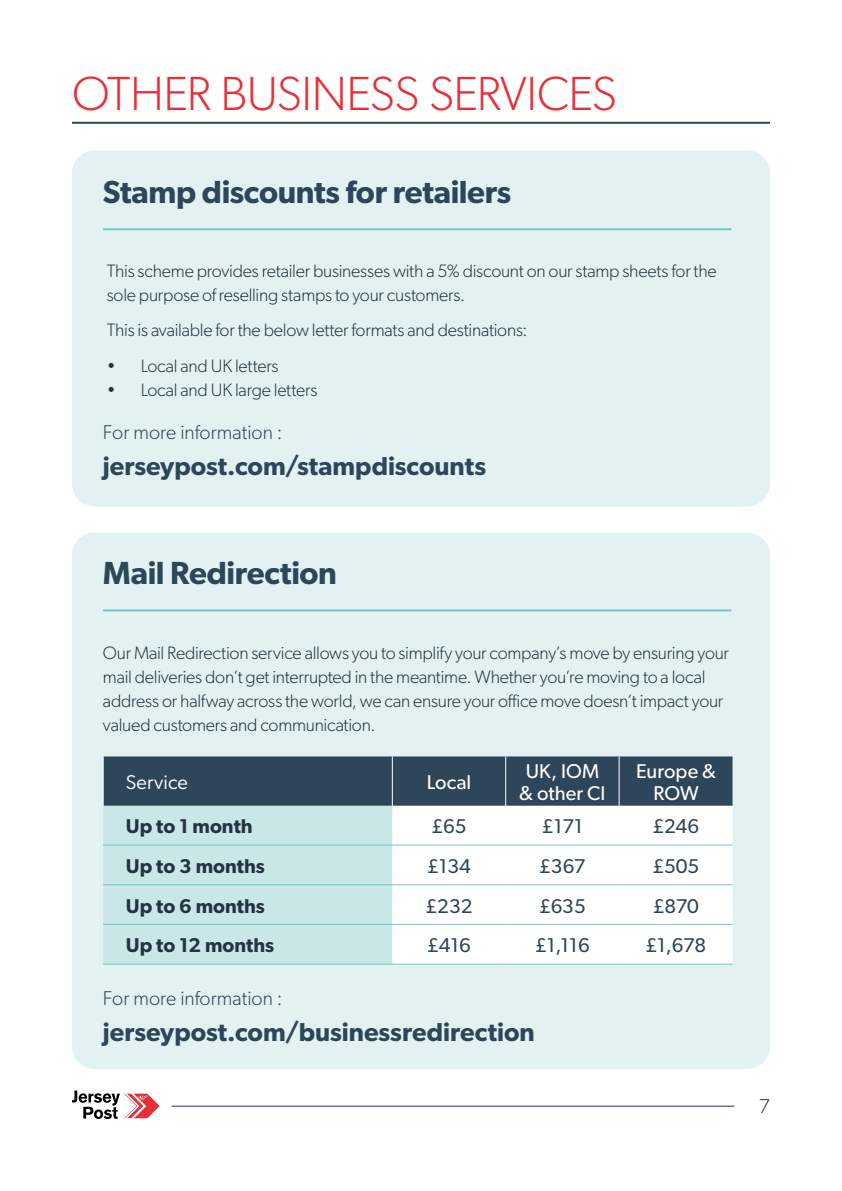
<style>
.page{position:relative;width:842px;height:1191px;background:#fff}
.page>*{position:absolute;margin:0;border:0;box-sizing:border-box;transform-origin:0 0}
.t1{font:300 48px "Gibson";letter-spacing:-.015em;color:#e73039}
.t2{font:600 32px "Gibson";letter-spacing:-.01em;color:#2e4659}
.t3{font:600 26px "Gibson";color:#2e4659}
.t4{font:20px "Gibson";color:#2e4659}
.t5{font:600 20px "Gibson";color:#223441}
.t6{font:300 20px "Gibson";letter-spacing:.005em;color:#2e4659}
.t7{font:20px/22px "Gibson";letter-spacing:.005em;color:#fff;text-align:center}
.t8{font:20px "Gibson";letter-spacing:.005em;color:#fff}
.t9{font:300 20px "Gibson";color:#223441}
.t10{font:300 18px/24px "Gibson";letter-spacing:-.015em;color:#223441}
</style>
<div class="page">
<svg style="left:72px;top:1090px;width:88px;height:29px"></svg>
<hr style="left:171px;top:1105px;width:563px;height:1px;background:#223441">
<hr style="left:72px;top:122px;width:698px;height:2px;background:#2e4659">
<div style="left:72px;top:150px;width:698px;height:356px;background:#e2f2f2;border-radius:23px"></div>
<div style="left:72px;top:532px;width:698px;height:537px;background:#e2f2f2;border-radius:23px"></div>
<hr style="left:103px;top:228px;width:628px;height:2px;background:#75c6c7">
<hr style="left:103px;top:609px;width:628px;height:2px;background:#75c6c7">
<div style="left:104px;top:756px;width:628px;height:50px;background:#2e4659"></div>
<div style="left:103px;top:806px;width:289px;height:157px;background:#cae7e7"></div>
<div style="left:392px;top:806px;width:340px;height:157px;background:#fff"></div>
<hr style="left:103px;top:756px;width:1px;height:50px;background:#fff">
<hr style="left:392px;top:844px;width:114px;height:1px;background:#75c6c7">
<hr style="left:506px;top:844px;width:113px;height:1px;background:#75c6c7">
<hr style="left:619px;top:844px;width:113px;height:1px;background:#75c6c7">
<hr style="left:392px;top:884px;width:114px;height:1px;background:#75c6c7">
<hr style="left:506px;top:884px;width:113px;height:1px;background:#75c6c7">
<hr style="left:619px;top:884px;width:113px;height:1px;background:#75c6c7">
<hr style="left:392px;top:924px;width:114px;height:1px;background:#75c6c7">
<hr style="left:506px;top:924px;width:113px;height:1px;background:#75c6c7">
<hr style="left:619px;top:924px;width:113px;height:1px;background:#75c6c7">
<hr style="left:392px;top:963px;width:114px;height:1px;background:#75c6c7">
<hr style="left:506px;top:963px;width:113px;height:1px;background:#75c6c7">
<hr style="left:619px;top:963px;width:113px;height:1px;background:#75c6c7">
<hr style="left:392px;top:756px;width:1px;height:50px;background:#fff">
<hr style="left:505px;top:756px;width:1px;height:50px;background:#fff">
<hr style="left:619px;top:756px;width:1px;height:50px;background:#fff">
<hr style="left:103px;top:844px;width:289px;height:1px;background:#75c6c7">
<hr style="left:103px;top:884px;width:289px;height:1px;background:#75c6c7">
<hr style="left:103px;top:924px;width:289px;height:1px;background:#75c6c7">
<hr style="left:103px;top:963px;width:289px;height:1px;background:#75c6c7">
<h1 class="t1" style="left:72px;top:65px;width:546px">OTHER BUSINESS SERVICES</h1>
<h2 class="t2" style="left:103px;top:173px;width:410px">Stamp discounts for retailers</h2>
<p class="t10" style="left:107px;top:258px;width:611px">This scheme provides retailer businesses with a 5% discount on our stamp sheets for the sole purpose of reselling stamps to your customers.</p>
<p class="t10" style="left:107px;top:318px;width:422px">This is available for the below letter formats and destinations:</p>
<p class="t10" style="left:107px;top:353px;width:173px">• Local and UK letters</p>
<p class="t10" style="left:107px;top:377px;width:212px">• Local and UK large letters</p>
<p class="t6" style="left:103px;top:420px;width:181px">For more information :</p>
<h3 class="t3" style="left:103px;top:450px;width:385px">jerseypost.com/stampdiscounts</h3>
<h2 class="t2" style="left:103px;top:553px;width:236px">Mail Redirection</h2>
<p class="t10" style="left:103px;top:640px;width:628px">Our Mail Redirection service allows you to simplify your company’s move by ensuring your mail deliveries don’t get interrupted in the meantime. Whether you’re moving to a local address or halfway across the world, we can ensure your office move doesn’t impact your valued customers and communication.</p>
<p class="t8" style="left:126px;top:770px;width:64px">Service</p>
<p class="t7" style="left:427px;top:771px;width:46px">Local</p>
<p class="t7" style="left:519px;top:760px;width:88px">UK, IOM &amp; other CI</p>
<p class="t7" style="left:636px;top:760px;width:81px">Europe &amp;<br>ROW</p>
<p class="t5" style="left:126px;top:814px;width:128px">Up to 1 month</p>
<p class="t4" style="left:431px;top:814px;width:37px">£65</p>
<p class="t4" style="left:542px;top:814px;width:42px">£171</p>
<p class="t4" style="left:653px;top:814px;width:48px">£246</p>
<p class="t5" style="left:126px;top:854px;width:140px">Up to 3 months</p>
<p class="t4" style="left:427px;top:854px;width:45px">£134</p>
<p class="t4" style="left:539px;top:854px;width:48px">£367</p>
<p class="t4" style="left:652px;top:854px;width:48px">£505</p>
<p class="t5" style="left:126px;top:893px;width:140px">Up to 6 months</p>
<p class="t4" style="left:426px;top:893px;width:48px">£232</p>
<p class="t4" style="left:539px;top:893px;width:48px">£635</p>
<p class="t4" style="left:653px;top:893px;width:47px">£870</p>
<p class="t5" style="left:126px;top:933px;width:150px">Up to 12 months</p>
<p class="t4" style="left:427px;top:933px;width:45px">£416</p>
<p class="t4" style="left:535px;top:933px;width:56px">£1,116</p>
<p class="t4" style="left:645px;top:933px;width:62px">£1,678</p>
<p class="t6" style="left:103px;top:986px;width:181px">For more information :</p>
<h3 class="t3" style="left:103px;top:1016px;width:433px">jerseypost.com/businessredirection</h3>
<p class="t9" style="left:759px;top:1093px;width:13px">7</p>
</div>
